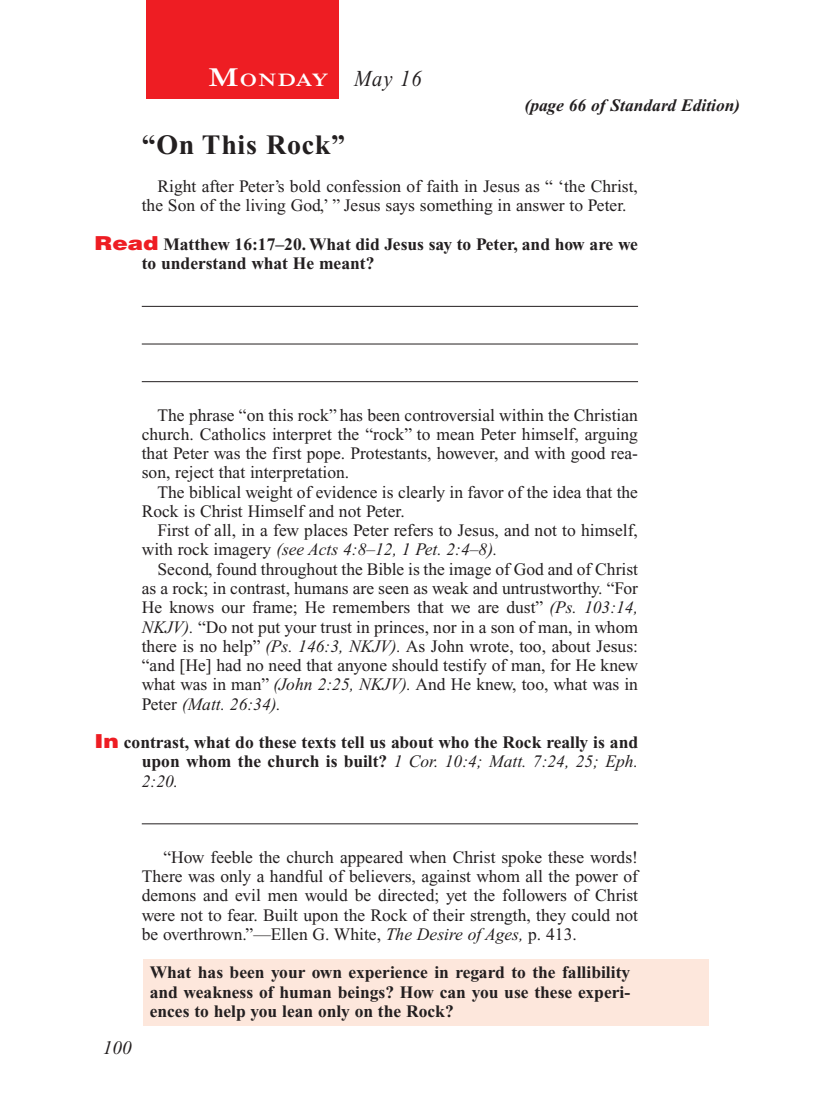
<style>
.page{position:relative;width:835px;height:1119px;background:#fff}
.page>*{position:absolute;margin:0;border:0;box-sizing:border-box;transform-origin:0 0}
.Head{font:700 28px "Times New Roman PS Std";letter-spacing:.025em;color:#231f20}
.Lesson_Dates{font:italic 22.75px "Times New Roman PS Std";color:#231f20;scale:.9 1}
.PageNumbers{font:italic 19.25px "Times New Roman PS Std";color:#231f20}
.Daily_Header{font:600 18.38px "Times NRMT Std";letter-spacing:.045em;color:#fff;scale:1.1 1}
.Body{font:17.5px/19.2px "Times New Roman PS Std";color:#231f20}
.Question{font:700 17.5px/19.2px "Times New Roman PS Std";color:#231f20}
.x-screened_box-text{font:700 17.5px/19.2px "Times New Roman PS Std";color:#231f20;text-align:justify}
.Page_from_SE{font:italic 700 17.5px "Times New Roman PS Std";color:#231f20}
.s1{font-size:26.25px}
.s2{font-family:"Helvetica LT Std";font-weight:900;font-size:19.25px;color:#ee1d23}
.s3{font-style:italic}
.s4{font-weight:400;font-style:italic}
</style>
<div class="page">
<div style="left:146px;top:0;width:193px;height:99px;background:#ee1d23"></div>
<div style="left:143px;top:959px;width:566px;height:66px;background:#fde7dc"></div>
<hr style="left:142px;top:306px;width:496px;height:1px;background:#231f20">
<hr style="left:142px;top:343px;width:496px;height:1px;background:#231f20">
<hr style="left:142px;top:381px;width:496px;height:1px;background:#231f20">
<hr style="left:142px;top:823px;width:496px;height:1px;background:#231f20">
<p class="Daily_Header" style="left:208px;top:69px;width:111px"><span class="s1">M</span>ONDAY</p>
<p class="Lesson_Dates" style="left:354px;top:66px;width:77px">May 16</p>
<p class="Page_from_SE" style="left:524px;top:95px;width:217px">(page 66 of Standard Edition)</p>
<p class="Head" style="left:142px;top:129px;width:205px">“On This Rock”</p>
<p class="Body" style="left:142px;top:177px;width:498px;text-indent:16px">Right after Peter’s bold confession of faith in Jesus as “ ‘the Christ, the Son of the living God,’ ” Jesus says something in answer to Peter.</p>
<p class="Question" style="left:142px;top:234px;width:498px;text-indent:-47px"><span class="s2">Read</span> Matthew 16:17–20. What did Jesus say to Peter, and how are we to understand what He meant?</p>
<p class="Body" style="left:142px;top:405px;width:498px;text-align:justify;text-indent:16px">The phrase “on this rock” has been controversial within the Christian church. Catholics interpret the “rock” to mean Peter himself, arguing that Peter was the first pope. Protestants, however, and with good rea&shy;son, reject that interpretation.</p>
<p class="Body" style="left:142px;top:482px;width:498px;text-indent:16px">The biblical weight of evidence is clearly in favor of the idea that the<br>Rock is Christ Himself and not Peter.</p>
<p class="Body" style="left:142px;top:520px;width:498px;text-indent:16px">First of all, in a few places Peter refers to Jesus, and not to himself, with rock imagery <span class="s3">(see Acts 4:8–12, 1 Pet. 2:4–8).</span></p>
<p class="Body" style="left:142px;top:559px;width:498px;text-indent:16px">Second, found throughout the Bible is the image of God and of Christ as a rock; in contrast, humans are seen as weak and untrustworthy. “For He knows our frame; He remembers that we are dust” <span class="s3">(Ps. 103:14, NKJV).</span> “Do not put your trust in princes, nor in a son of man, in whom there is no help” <span class="s3">(Ps. 146:3, NKJV).</span> As John wrote, too, about Jesus: “and [He] had no need that anyone should testify of man, for He knew what was in man” <span class="s3">(John 2:25, NKJV).</span> And He knew, too, what was in Peter <span class="s3">(Matt. 26:34).</span></p>
<p class="Question" style="left:142px;top:732px;width:498px;text-align:justify;text-indent:-47px"><span class="s2">In</span> contrast, what do these texts tell us about who the Rock really is and upon whom the church is built? <span class="s4">1 Cor. 10:4; Matt. 7:24, 25; Eph.<br>2:20.</span></p>
<p class="PageNumbers" style="left:103px;top:1037px;width:30px">100</p>
<p class="Body" style="left:142px;top:847px;width:498px;text-align:justify;text-indent:22px">“How feeble the church appeared when Christ spoke these words!<br>There was only a handful of believers, against whom all the power of demons and evil men would be directed; yet the followers of Christ were not to fear. Built upon the Rock of their strength, they could not be overthrown.”—Ellen G. White, <span class="s3">The Desire of Ages,</span> p. 413.</p>
<p class="x-screened_box-text" style="left:150px;top:962px;width:482px">What has been your own experience in regard to the fallibility and weakness of human beings? How can you use these experi&shy;ences to help you lean only on the Rock?</p>
</div>
